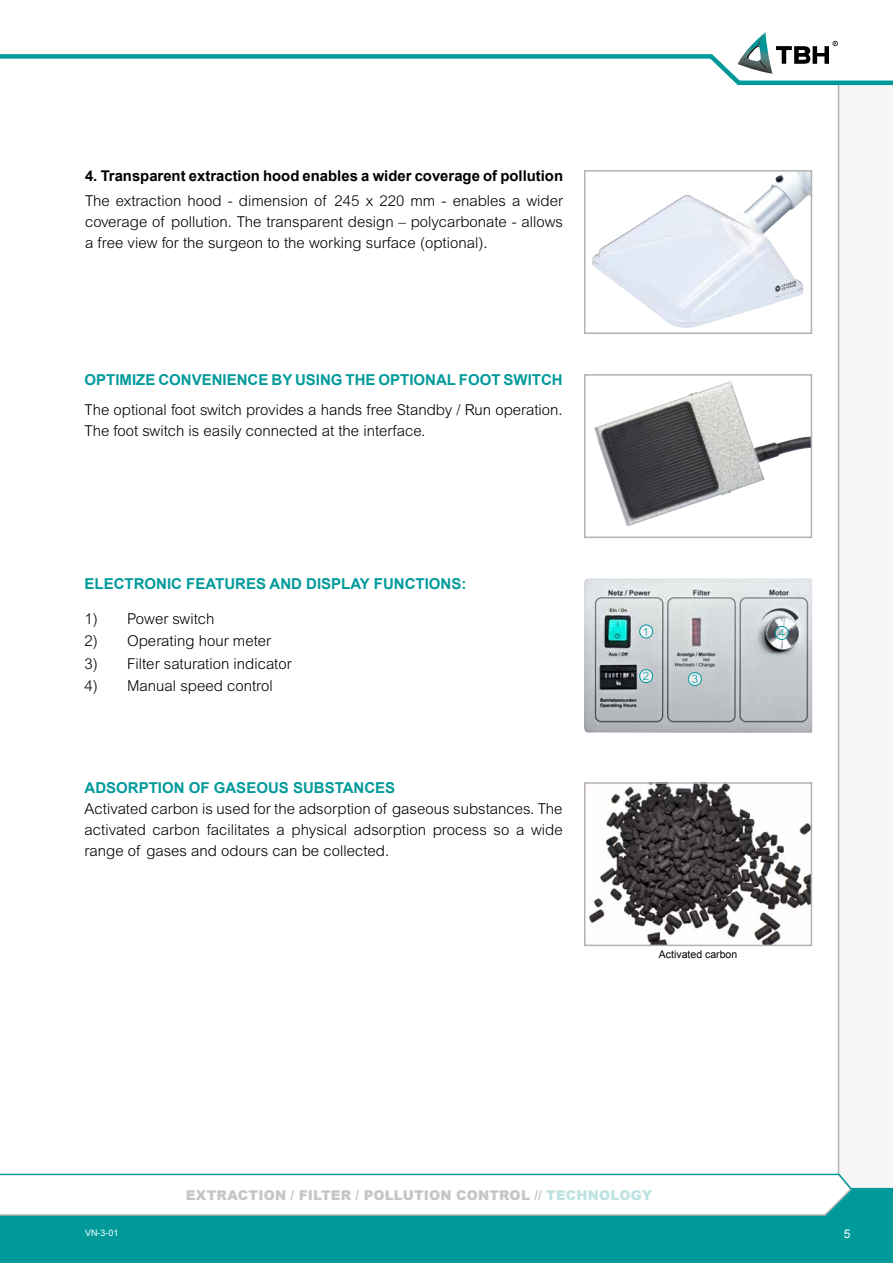
<style>
.page{position:relative;width:893px;height:1263px;background:#fff}
.page>*{position:absolute;margin:0;border:0;box-sizing:border-box;transform-origin:0 0}
.t1{font:300 15px/21px "Arial";color:#000;text-align:justify}
.t2{font:700 15px "Arial";color:#009a9b}
.t3{font:700 14.85px "Arial";color:#000}
.t4{font:900 13.5px "Arial";letter-spacing:.015em;color:#c5c6c6}
.t5{font:12px "Arial";color:#fff}
.t6{font:300 11.55px "Arial";color:#009a9b}
.t7{font:10.5px "Arial";color:#000}
.t8{font:9px "Arial";color:#fff}
.s1{color:#bee2e2}
</style>
<div class="page">
<svg style="left:837px;top:87px;width:3px;height:1086px"></svg>
<div style="left:0;top:1216px;width:893px;height:47px;background:#009a9b"></div>
<svg style="left:0;top:1173px;width:893px;height:43px"></svg>
<svg style="left:0;top:32px;width:893px;height:55px"></svg>
<img style="left:592px;top:173px;width:217px;height:155px">
<div style="left:584px;top:170px;width:228px;height:164px;border:2px solid #b1b2b3"></div>
<img style="left:594px;top:382px;width:215px;height:144px">
<div style="left:584px;top:374px;width:228px;height:164px;border:2px solid #b1b2b3"></div>
<img style="left:589px;top:785px;width:220px;height:158px">
<div style="left:584px;top:782px;width:228px;height:164px;border:2px solid #b1b2b3"></div>
<img style="left:584px;top:578px;width:228px;height:155px">
<svg style="left:775px;top:626px;width:13px;height:13px"></svg>
<div style="left:775px;top:626px;width:14px;height:14px;border:1px solid #009a9b;border-radius:50%"></div>
<svg style="left:640px;top:670px;width:13px;height:13px"></svg>
<div style="left:639px;top:669px;width:14px;height:14px;border:1px solid #009a9b;border-radius:50%"></div>
<svg style="left:688px;top:672px;width:13px;height:14px"></svg>
<div style="left:688px;top:672px;width:14px;height:14px;border:1px solid #009a9b;border-radius:50%"></div>
<svg style="left:640px;top:625px;width:13px;height:13px"></svg>
<div style="left:639px;top:624px;width:14px;height:14px;border:1px solid #009a9b;border-radius:50%"></div>
<p class="t3" style="left:85px;top:166px;width:480px">4. Transparent extraction hood enables a wider coverage of pollution</p>
<p class="t1" style="left:85px;top:190px;width:480px">The extraction hood - dimension of 245 x 220 mm - enables a wider coverage of pollution. The transparent design – polycarbonate - allows a free view for the surgeon to the working surface (optional).</p>
<p class="t2" style="left:85px;top:370px;width:480px">OPTIMIZE CONVENIENCE BY USING THE OPTIONAL FOOT SWITCH</p>
<p class="t1" style="left:85px;top:399px;width:480px">The optional foot switch provides a hands free Standby / Run operation.<br>The foot switch is easily connected at the interface.</p>
<p class="t2" style="left:85px;top:574px;width:383px">ELECTRONIC FEATURES AND DISPLAY FUNCTIONS:</p>
<p class="t1" style="left:85px;top:608px;width:131px">1) Power switch</p>
<p class="t1" style="left:85px;top:630px;width:188px">2) Operating hour meter</p>
<p class="t1" style="left:85px;top:653px;width:209px">3) Filter saturation indicator</p>
<p class="t1" style="left:85px;top:675px;width:190px">4) Manual speed control</p>
<p class="t2" style="left:85px;top:778px;width:312px">ADSORPTION OF GASEOUS SUBSTANCES</p>
<p class="t1" style="left:85px;top:798px;width:480px">Activated carbon is used for the adsorption of gaseous substances. The activated carbon facilitates a physical adsorption process so a wide range of gases and odours can be collected.</p>
<p class="t6" style="left:643px;top:625px;width:8px">1</p>
<p class="t6" style="left:643px;top:669px;width:8px">2</p>
<p class="t6" style="left:692px;top:672px;width:8px">3</p>
<p class="t6" style="left:779px;top:626px;width:8px">4</p>
<p class="t7" style="left:659px;top:948px;width:80px">Activated carbon</p>
<p class="t4" style="left:186px;top:1186px;width:468px">EXTRACTION / FILTER / POLLUTION CONTROL // <span class="s1">TECHNOLOGY</span></p>
<p class="t8" style="left:85px;top:1226px;width:35px">VN-3-01</p>
<p class="t5" style="left:844px;top:1225px;width:8px">5</p>
</div>
